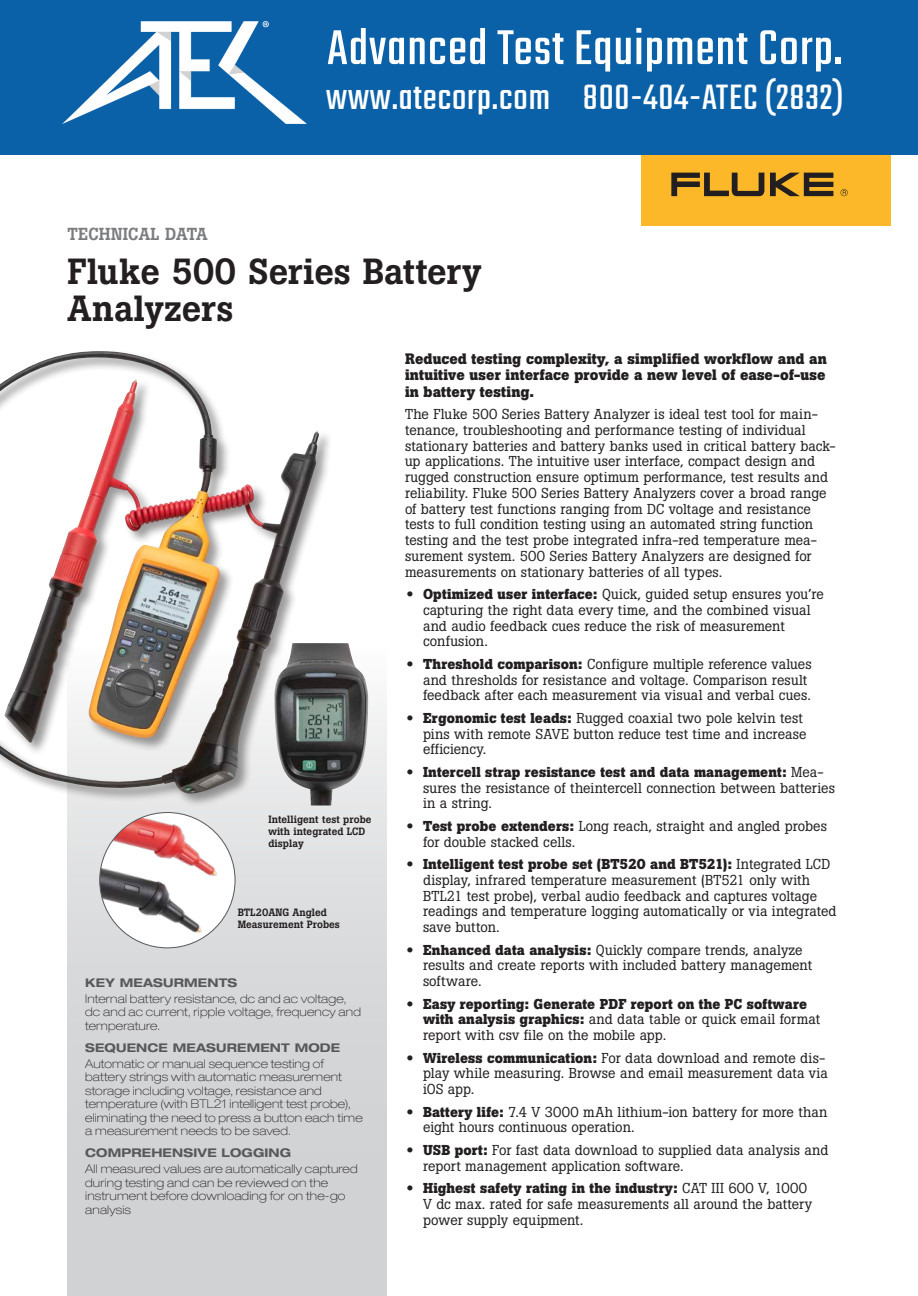
<style>
.page{position:relative;width:918px;height:1296px;background:#fff}
.page>*{position:absolute;margin:0;border:0;box-sizing:border-box;transform-origin:0 0}
.t1{font:54px "Teko";letter-spacing:.02em;color:#fff}
.t2{font:39px "Teko";letter-spacing:.02em;color:#fff}
.Headline{font:500 36px/37.5px "Boton Pro";letter-spacing:-.005em;color:#231f20}
.Document_title{font:500 17.25px "Boton Pro";color:#7a7c7f}
.Subhead_3{font:700 15px/16.5px "Boton Pro";letter-spacing:.005em;color:#231f20;text-align:justify}
.Body{font:14.25px/15.8px "Boton Pro";letter-spacing:.005em;color:#231f20}
.t3{font:700 14.25px/15.8px "Boton Pro";letter-spacing:.005em;color:#231f20}
.Gradient_body{font:100 expanded 12px/13.5px "Helvetica Neue LT Pro";letter-spacing:.015em;color:#231f20}
.Gradient_subhead{font:700 expanded 12px "Helvetica Neue LT Pro";letter-spacing:.015em;color:#57585a}
.t4{font:500 10.5px/12px "Boton Pro";color:#231f20}
.s1{font-family:"Helvetica Neue LT Pro";font-weight:700;font-stretch:expanded}
.s2{font-weight:700}
.s3{font-family:"Helvetica Neue LT Pro";font-stretch:expanded}
.s4{font-weight:400}
</style>
<div class="page">
<div style="left:68px;top:648px;width:319px;height:648px;background:#d1d2d4"></div>
<div style="left:641px;top:148px;width:250px;height:78px;background:#fcb828"></div>
<svg style="left:671px;top:173px;width:162px;height:23px"></svg>
<svg style="left:840px;top:189px;width:8px;height:7px"></svg>
<div style="left:0;top:349px;width:333px;height:459px;background:#231f20;opacity:.45"></div>
<img style="left:0;top:353px;width:205px;height:391px">
<img style="left:274px;top:643px;width:94px;height:162px">
<img style="left:100px;top:813px;width:135px;height:135px;border-radius:68px">
<div style="left:0;top:0;width:918px;height:155px;background:#0b61a8"></div>
<img style="left:63px;top:21px;width:243px;height:103px">
<h1 class="t1" style="left:327px;top:18px;width:517px">Advanced Test Equipment Corp.</h1>
<h2 class="t2" style="left:326px;top:76px;width:519px">www.atecorp.com 800-404-ATEC (2832)</h2>
<p class="Document_title" style="left:68px;top:223px;width:142px">TECHNICAL DATA</p>
<p class="Headline" style="left:68px;top:252px;width:416px">Fluke 500 Series Battery<br>Analyzers</p>
<p class="Subhead_3" style="left:405px;top:350px;width:423px">Reduced testing complexity, a simplified workflow and an intuitive user interface provide a new level of ease-of-use in battery testing.</p>
<p class="Body" style="left:405px;top:406px;width:432px">The Fluke 500 Series Battery Analyzer is ideal test tool for main&shy;tenance, troubleshooting and performance testing of individual stationary batteries and battery banks used in critical battery back&shy;up applications. The intuitive user interface, compact design and rugged construction ensure optimum performance, test results and reliability. Fluke 500 Series Battery Analyzers cover a broad range of battery test functions ranging from DC voltage and resistance tests to full condition testing using an automated string function testing and the test probe integrated infra-red temperature mea&shy;surement system. 500 Series Battery Analyzers are designed for measurements on stationary batteries of all types.</p>
<p class="Body" style="left:423px;top:586px;width:402px;text-indent:-17px"><span class="s1">•</span> <span class="s2">Optimized user interface:</span> Quick, guided setup ensures you’re capturing the right data every time, and the combined visual and audio feedback cues reduce the risk of measurement confusion.</p>
<p class="Body" style="left:423px;top:656px;width:390px;text-indent:-17px"><span class="s1">•</span> <span class="s2">Threshold comparison:</span> Configure multiple reference values and thresholds for resistance and voltage. Comparison result feedback after each measurement via visual and verbal cues.</p>
<p class="Body" style="left:423px;top:710px;width:385px;text-indent:-17px"><span class="s1">•</span> <span class="s2">Ergonomic test leads:</span> Rugged coaxial two pole kelvin test pins with remote SAVE button reduce test time and increase efficiency.</p>
<p class="Body" style="left:423px;top:764px;width:413px;text-indent:-17px"><span class="s1">•</span> <span class="s2">Intercell strap resistance test and data management:</span> Mea&shy;sures the resistance of theintercell connection between batteries in a string.</p>
<p class="Body" style="left:423px;top:818px;width:405px;text-indent:-17px"><span class="s1">•</span> <span class="s2">Test probe extenders:</span> Long reach, straight and angled probes for double stacked cells.</p>
<p class="Body" style="left:423px;top:856px;width:415px;text-indent:-17px"><span class="s1">•</span> <span class="s2">Intelligent test probe set (BT520 and BT521):</span> Integrated LCD display, infrared temperature measurement (BT521 only with BTL21 test probe), verbal audio feedback and captures voltage readings and temperature logging automatically or via integrated save button.</p>
<p class="Body" style="left:423px;top:942px;width:391px;text-indent:-17px"><span class="s1">•</span> <span class="s2">Enhanced data analysis:</span> Quickly compare trends, analyze results and create reports with included battery management software.</p>
<p class="t3" style="left:423px;top:996px;width:399px;text-indent:-17px"><span class="s3">•</span> Easy reporting: Generate PDF report on the PC software with analysis graphics: <span class="s4">and data table or quick email format report with csv file on the mobile app.</span></p>
<p class="Body" style="left:423px;top:1050px;width:406px;text-indent:-17px"><span class="s1">•</span> <span class="s2">Wireless communication:</span> For data download and remote dis&shy;play while measuring. Browse and email measurement data via iOS app.</p>
<p class="Body" style="left:423px;top:1104px;width:406px;text-indent:-17px"><span class="s1">•</span> <span class="s2">Battery life:</span> 7.4 V 3000 mAh lithium-ion battery for more than eight hours continuous operation.</p>
<p class="Body" style="left:423px;top:1142px;width:407px;text-indent:-17px"><span class="s1">•</span> <span class="s2">USB port:</span> For fast data download to supplied data analysis and report management application software.</p>
<p class="Body" style="left:423px;top:1180px;width:391px;text-indent:-17px"><span class="s1">•</span> <span class="s2">Highest safety rating in the industry:</span> CAT III 600 V, 1000<br>V dc max. rated for safe measurements all around the battery power supply equipment.</p>
<p class="t4" style="left:268px;top:814px;width:104px">Intelligent test probe with integrated LCD display</p>
<p class="t4" style="left:238px;top:906px;width:104px">BTL20ANG Angled<br>Measurement Probes</p>
<p class="Gradient_subhead" style="left:85px;top:974px;width:154px">KEY MEASURMENTS</p>
<p class="Gradient_body" style="left:85px;top:992px;width:277px">Internal battery resistance, dc and ac voltage, dc and ac current, ripple voltage, frequency and temperature.</p>
<p class="Gradient_subhead" style="left:85px;top:1039px;width:257px">SEQUENCE MEASUREMENT MODE</p>
<p class="Gradient_body" style="left:85px;top:1056px;width:279px">Automatic or manual sequence testing of battery strings with automatic measurement storage including voltage, resistance and temperature (with BTL21 intelligent test probe), eliminating the need to press a button each time a measurement needs to be saved.</p>
<p class="Gradient_subhead" style="left:85px;top:1145px;width:207px">COMPREHENSIVE LOGGING</p>
<p class="Gradient_body" style="left:85px;top:1162px;width:274px">All measured values are automatically captured during testing and can be reviewed on the instrument before downloading for on the-go analysis</p>
</div>
